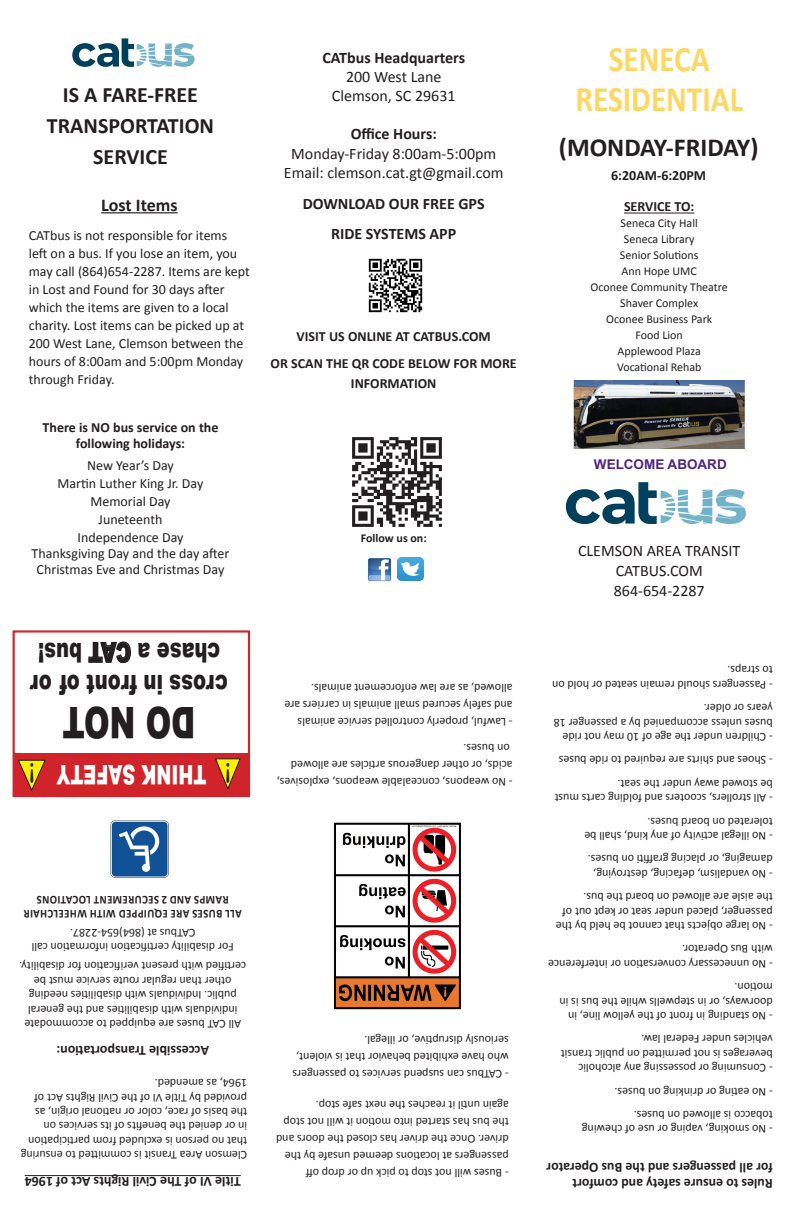
<style>
.page{position:relative;width:792px;height:1224px;background:#fff}
.page>*{position:absolute;margin:0;border:0;box-sizing:border-box;transform-origin:0 0}
.t1{font:900 43.5px "Arial";color:#231f20;scale:.71 1}
.t2{font:700 36px/40px "Calibri";color:#fcd863;text-align:center;scale:.87 1}
.t3{font:900 27.2px/32.1px "Arial";color:#231f20;scale:.71 1}
.t4{font:900 26.9px "Arial";color:#fff;scale:.67 1}
.t5{font:26.9px "Arial Rounded MT Bold";color:#231f20;scale:.71 1}
.t6{font:700 26px "Calibri";color:#231f20}
.t7{font:700 22px/31px "Calibri";color:#231f20;text-align:center}
.t8{font:700 18px "Calibri";color:#231f20}
.t9{font:16px/19.2px "Calibri";color:#231f20;text-align:center}
.t10{font:700 16px/30px "Calibri";color:#231f20;text-align:center}
.t11{font:14px/18px "Calibri";color:#231f20;text-align:center}
.t12{font:700 14px/16.8px "Calibri";color:#231f20;text-align:center}
.t13{font:700 13.5px "Arial";color:#4e2582}
.t14{font:12px/14.4px "Calibri";color:#231f20}
.t15{font:700 12px/14.4px "Calibri";letter-spacing:.04em;color:#231f20;text-align:center;scale:.9 1}
.t16{font:700 12px "Calibri";color:#231f20}
</style>
<div class="page">
<hr style="left:101px;top:212px;width:77px;height:1px;background:#231f20">
<hr style="left:624px;top:213px;width:70px;height:1px;background:#231f20">
<img style="left:333px;top:822px;width:128px;height:188px">
<img style="left:111px;top:820px;width:57px;height:57px">
<hr style="left:25px;top:1175px;width:216px;height:1px;background:#231f20">
<img style="left:352px;top:437px;width:90px;height:90px">
<img style="left:397px;top:558px;width:27px;height:22px">
<img style="left:368px;top:558px;width:24px;height:23px">
<img style="left:369px;top:258px;width:54px;height:54px">
<img style="left:574px;top:380px;width:171px;height:68px">
<svg style="left:566px;top:482px;width:180px;height:42px"></svg>
<div style="left:13px;top:630px;width:237px;height:167px;background:#fff;border:2px solid #d1232a"></div>
<div style="left:14px;top:753px;width:235px;height:43px;background:#d1232a"></div>
<svg style="left:18px;top:759px;width:28px;height:32px"></svg>
<svg style="left:215px;top:758px;width:26px;height:32px"></svg>
<svg style="left:72px;top:38px;width:123px;height:29px"></svg>
<h3 class="t7" style="left:47px;top:79px;width:169px">IS A FARE-FREE<br>TRANSPORTATION<br>SERVICE</h3>
<h3 class="t8" style="left:101px;top:192px;width:78px">Lost Items</h3>
<p class="t11" style="left:29px;top:226px;width:222px;text-align:left">CATbus is not responsible for items<br>left on a bus. If you lose an item, you may call (864)654-2287. Items are kept in Lost and Found for 30 days after which the items are given to a local charity. Lost items can be picked up at 200 West Lane, Clemson between the hours of 8:00am and 5:00pm Monday through Friday.</p>
<p class="t12" style="left:43px;top:418px;width:177px">There is NO bus service on the following holidays:</p>
<p class="t11" style="left:58px;top:456px;width:147px">New Year’s Day<br>Martin Luther King Jr. Day<br>Memorial Day<br>Juneteenth<br>Independence Day</p>
<p class="t11" style="left:32px;top:545px;width:199px;line-height:16px">Thanksgiving Day and the day after<br>Christmas Eve and Christmas Day</p>
<h3 class="t10" style="left:322px;top:42px;width:144px">CATbus Headquarters</h3>
<h3 class="t9" style="left:332px;top:66px;width:125px">200 West Lane<br>Clemson, SC 29631</h3>
<h3 class="t10" style="left:351px;top:118px;width:88px">Office Hours:</h3>
<h3 class="t9" style="left:284px;top:143px;width:221px">Monday-Friday 8:00am-5:00pm<br>Email: clemson.cat.gt@gmail.com</h3>
<h3 class="t10" style="left:303px;top:188px;width:183px">DOWNLOAD OUR FREE GPS<br>RIDE SYSTEMS APP</h3>
<p class="t12" style="left:271px;top:323px;width:248px;line-height:27px">VISIT US ONLINE AT CATBUS.COM<br>OR SCAN THE QR CODE BELOW FOR MORE</p>
<p class="t12" style="left:351px;top:375px;width:87px">INFORMATION</p>
<p class="t16" style="left:361px;top:529px;width:67px">Follow us on:</p>
<h3 class="t3" style="left:228px;top:701px;width:280px;rotate:-180deg">cross in front of or chase a CAT bus!</h3>
<h1 class="t1" style="left:196px;top:754px;width:189px;rotate:-180deg">DO NOT</h1>
<h3 class="t5" style="left:35px;top:788px;width:10px;rotate:-180deg">!</h3>
<h3 class="t5" style="left:231px;top:788px;width:10px;rotate:-180deg">!</h3>
<h3 class="t4" style="left:206px;top:794px;width:225px;rotate:-180deg">THINK SAFETY</h3>
<p class="t14" style="left:513px;top:731px;width:229px;line-height:17px;rotate:-180deg">- Lawful, properly controlled service animals and safely secured small animals in carriers are allowed, as are law enforcement animals.</p>
<p class="t14" style="left:513px;top:791px;width:237px;line-height:17px;rotate:-180deg">- No weapons, concealable weapons, explosives, acids, or other dangerous articles are allowed on buses.</p>
<p class="t15" style="left:242px;top:922px;width:244px;rotate:-180deg">ALL BUSES ARE EQUIPPED WITH WHEELCHAIR<br>RAMPS AND 2 SECUREMENT LOCATIONS</p>
<p class="t14" style="left:234px;top:955px;width:204px;text-align:center;rotate:-180deg">For disability certification information call<br>CATbus at (864)654-2287.</p>
<p class="t14" style="left:246px;top:1031px;width:229px;text-align:center;rotate:-180deg">All CAT buses are equipped to accommodate individuals with disabilities and the general public. Individuals with disabilities needing other than regular route service must be certified with present verification for disability.</p>
<p class="t12" style="left:209px;top:1060px;width:154px;rotate:-180deg">Accessible Transportation:</p>
<p class="t14" style="left:247px;top:1163px;width:228px;rotate:-180deg">Clemson Area Transit is committed to ensuring that no person is excluded from participation in or denied the benefits of its services on<br>the basis of race, color or national origin, as provided by Title VI of the Civil Rights Act of 1964, as amended.</p>
<p class="t12" style="left:241px;top:1191px;width:218px;rotate:-180deg">Title VI of The Civil Rights Act of 1964</p>
<p class="t14" style="left:509px;top:1083px;width:218px;line-height:17px;rotate:-180deg">- CATbus can suspend services to passengers who have exhibited behavior that is violent, seriously disruptive, or illegal.</p>
<p class="t14" style="left:509px;top:1182px;width:234px;line-height:17px;rotate:-180deg">- Buses will not stop to pick up or drop off passengers at locations deemed unsafe by the driver. Once the driver has closed the doors and the bus has started into motion it will not stop again until it reaches the next safe stop.</p>
<h2 class="t2" style="left:576px;top:38px;width:194px">SENECA<br>RESIDENTIAL</h2>
<h3 class="t6" style="left:559px;top:129px;width:201px">(MONDAY-FRIDAY)</h3>
<p class="t12" style="left:611px;top:167px;width:97px">6:20AM-6:20PM</p>
<p class="t12" style="left:624px;top:198px;width:72px">SERVICE TO:</p>
<p class="t14" style="left:591px;top:215px;width:139px;line-height:16px;text-align:center">Seneca City Hall<br>Seneca Library<br>Senior Solutions<br>Ann Hope UMC<br>Oconee Community Theatre<br>Shaver Complex<br>Oconee Business Park<br>Food Lion<br>Applewood Plaza<br>Vocational Rehab</p>
<p class="t13" style="left:594px;top:455px;width:134px">WELCOME ABOARD</p>
<h3 class="t9" style="left:578px;top:541px;width:164px;line-height:20px">CLEMSON AREA TRANSIT<br>CATBUS.COM<br>864-654-2287</h3>
<p class="t14" style="left:773px;top:692px;width:222px;rotate:-180deg">- Passengers should remain seated or hold on to straps.</p>
<p class="t14" style="left:773px;top:745px;width:221px;rotate:-180deg">- Children under the age of 10 may not ride buses unless accompanied by a passenger 18 years or older.</p>
<p class="t14" style="left:773px;top:768px;width:215px;rotate:-180deg">- Shoes and shirts are required to ride buses</p>
<p class="t14" style="left:773px;top:806px;width:219px;rotate:-180deg">- All strollers, scooters and folding carts must be stowed away under the seat.</p>
<p class="t14" style="left:773px;top:844px;width:190px;rotate:-180deg">- No illegal activity of any kind, shall be tolerated on board buses.</p>
<p class="t14" style="left:773px;top:881px;width:186px;rotate:-180deg">- No vandalism, defacing, destroying, damaging, or placing graffiti on buses.</p>
<p class="t14" style="left:773px;top:934px;width:218px;rotate:-180deg">- No large objects that cannot be held by the passenger, placed under seat or kept out of the aisle are allowed on board the bus.</p>
<p class="t14" style="left:773px;top:971px;width:226px;rotate:-180deg">- No unnecessary conversation or interference with Bus Operator.</p>
<p class="t14" style="left:773px;top:1024px;width:215px;rotate:-180deg">- No standing in front of the yellow line, in doorways, or in stepwells while the bus is in motion.</p>
<p class="t14" style="left:773px;top:1076px;width:213px;rotate:-180deg">- Consuming or possessing any alcoholic beverages is not permitted on public transit vehicles under Federal law.</p>
<p class="t14" style="left:773px;top:1099px;width:160px;rotate:-180deg">- No eating or drinking on buses.</p>
<p class="t14" style="left:773px;top:1137px;width:192px;rotate:-180deg">- No smoking, vaping or use of chewing tobacco is allowed on buses.</p>
<p class="t12" style="left:773px;top:1192px;width:228px;line-height:15.5px;text-align:left;rotate:-180deg">Rules to ensure safety and comfort<br>for all passengers and the Bus Operator</p>
</div>
